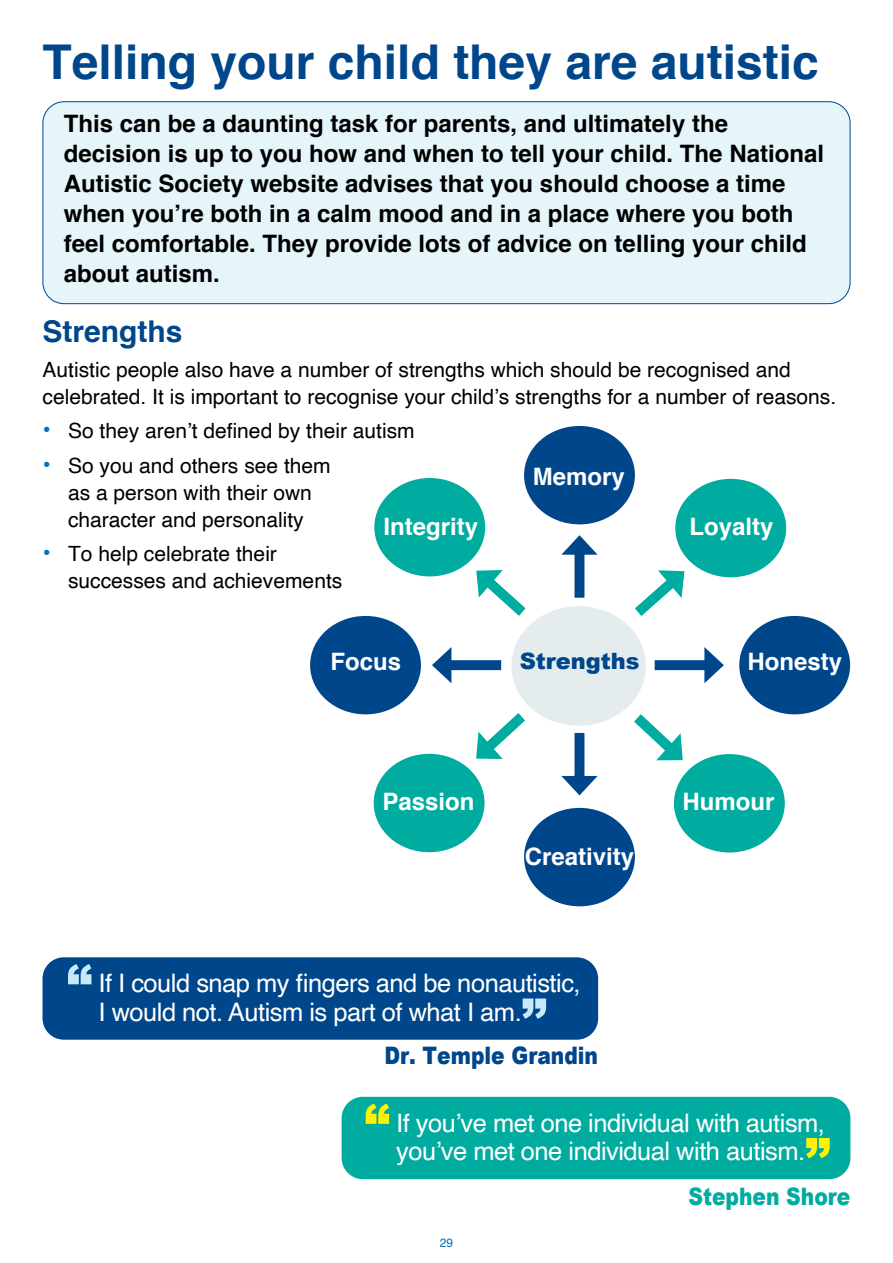
<style>
.page{position:relative;width:893px;height:1263px;background:#fff}
.page>*{position:absolute;margin:0;border:0;box-sizing:border-box;transform-origin:0 0}
.t1{font:700 48px "Helvetica";color:#00468b}
.t2{font:700 30px "Helvetica";color:#00468b}
.t3{font:25.5px/28.5px "Helvetica";letter-spacing:-.02em;color:#fff;text-align:right}
.t4{font:700 24px/30px "Helvetica";color:#000}
.t5{font:700 24px "Helvetica";color:#fff}
.t6{font:900 24px "Arial";color:#00468b;scale:.84 1}
.t7{font:900 24px "Arial";color:#00aca0;scale:.84 1}
.t8{font:900 22.5px "Arial";color:#00468b}
.t9{font:21px/27px "Helvetica";color:#000}
.t10{font:12px "Helvetica";color:#0072bc}
.s1{font-size:24px;color:#0072bc}
.s2{font-family:"Arial";font-weight:900;font-size:51px;color:#c7eafb}
.s3{font-family:"Arial";font-weight:900;font-size:51px;color:#fff200}
</style>
<div class="page">
<div style="left:43px;top:102px;width:807px;height:202px;background:#e5f5f9;border-radius:21px"></div>
<div style="left:43px;top:101px;width:807px;height:203px;border:1px solid #00468b;border-radius:21px"></div>
<div style="left:342px;top:1097px;width:508px;height:82px;background:#00aca0;border-radius:21px"></div>
<div style="left:43px;top:957px;width:555px;height:83px;background:#00468b;border-radius:21px"></div>
<div style="left:511px;top:606px;width:135px;height:120px;background:#e4eced;border-radius:50%"></div>
<div style="left:739px;top:616px;width:111px;height:98px;background:#00468b;border-radius:50%"></div>
<div style="left:310px;top:616px;width:111px;height:98px;background:#00468b;border-radius:50%"></div>
<div style="left:524px;top:426px;width:111px;height:98px;background:#00468b;border-radius:50%"></div>
<div style="left:524px;top:808px;width:111px;height:98px;background:#00468b;border-radius:50%"></div>
<div style="left:674px;top:754px;width:111px;height:98px;background:#00aca0;border-radius:50%"></div>
<div style="left:374px;top:478px;width:111px;height:98px;background:#00aca0;border-radius:50%"></div>
<div style="left:374px;top:754px;width:111px;height:98px;background:#00aca0;border-radius:50%"></div>
<div style="left:675px;top:479px;width:111px;height:98px;background:#00aca0;border-radius:50%"></div>
<div style="left:655px;top:660px;width:57px;height:10px;background:#00468b"></div>
<svg style="left:704px;top:647px;width:20px;height:36px"></svg>
<div style="left:444px;top:660px;width:57px;height:10px;background:#00468b"></div>
<svg style="left:432px;top:647px;width:19px;height:36px"></svg>
<div style="left:574px;top:733px;width:10px;height:51px;background:#00468b"></div>
<svg style="left:561px;top:776px;width:37px;height:19px"></svg>
<div style="left:574px;top:547px;width:10px;height:51px;background:#00468b"></div>
<svg style="left:561px;top:535px;width:37px;height:20px"></svg>
<svg style="left:635px;top:557px;width:61px;height:59px"></svg>
<svg style="left:464px;top:702px;width:71px;height:70px"></svg>
<svg style="left:623px;top:710px;width:72px;height:64px"></svg>
<svg style="left:464px;top:557px;width:71px;height:67px"></svg>
<h1 class="t1" style="left:43px;top:24px;width:778px">Telling your child they are autistic</h1>
<p class="t4" style="left:64px;top:109px;width:762px">This can be a daunting task for parents, and ultimately the decision is up to you how and when to tell your child. The National Autistic Society website advises that you should choose a time when you’re both in a calm mood and in a place where you both feel comfortable. They provide lots of advice on telling your child about autism.</p>
<h2 class="t2" style="left:43px;top:307px;width:142px">Strengths</h2>
<p class="t9" style="left:43px;top:356px;width:795px">Autistic people also have a number of strengths which should be recognised and celebrated. It is important to recognise your child’s strengths for a number of reasons.</p>
<p class="t9" style="left:43px;top:418px;width:374px"><span class="s1">•</span> So they aren’t defined by their autism</p>
<p class="t9" style="left:43px;top:452px;width:290px;text-align:center"><span class="s1">•</span> So you and others see them as a person with their own character and personality</p>
<p class="t9" style="left:68px;top:541px;width:276px;text-indent:-26px"><span class="s1">•</span> To help celebrate their successes and achievements</p>
<p class="t5" style="left:533px;top:457px;width:94px">Memory</p>
<p class="t5" style="left:384px;top:507px;width:96px">Integrity</p>
<p class="t5" style="left:689px;top:507px;width:86px">Loyalty</p>
<p class="t8" style="left:520px;top:644px;width:121px">Strengths</p>
<p class="t5" style="left:330px;top:643px;width:72px">Focus</p>
<p class="t5" style="left:747px;top:643px;width:96px">Honesty</p>
<p class="t5" style="left:382px;top:782px;width:94px">Passion</p>
<p class="t5" style="left:683px;top:782px;width:93px">Humour</p>
<p class="t5" style="left:525px;top:837px;width:111px">Creativity</p>
<p class="t3" style="left:67px;top:970px;width:516px;text-align:center"><span class="s2">“</span> If I could snap my fingers and be nonautistic,<br>I would not. Autism is part of what I am.<span class="s2">”</span></p>
<p class="t6" style="left:384px;top:1038px;width:256px">Dr. Temple Grandin</p>
<p class="t3" style="left:364px;top:1109px;width:468px"><span class="s3">“</span> If you’ve met one individual with autism, you’ve met one individual with autism.<span class="s3">”</span></p>
<p class="t10" style="left:440px;top:1233px;width:15px">29</p>
<p class="t7" style="left:688px;top:1179px;width:194px">Stephen Shore</p>
</div>
